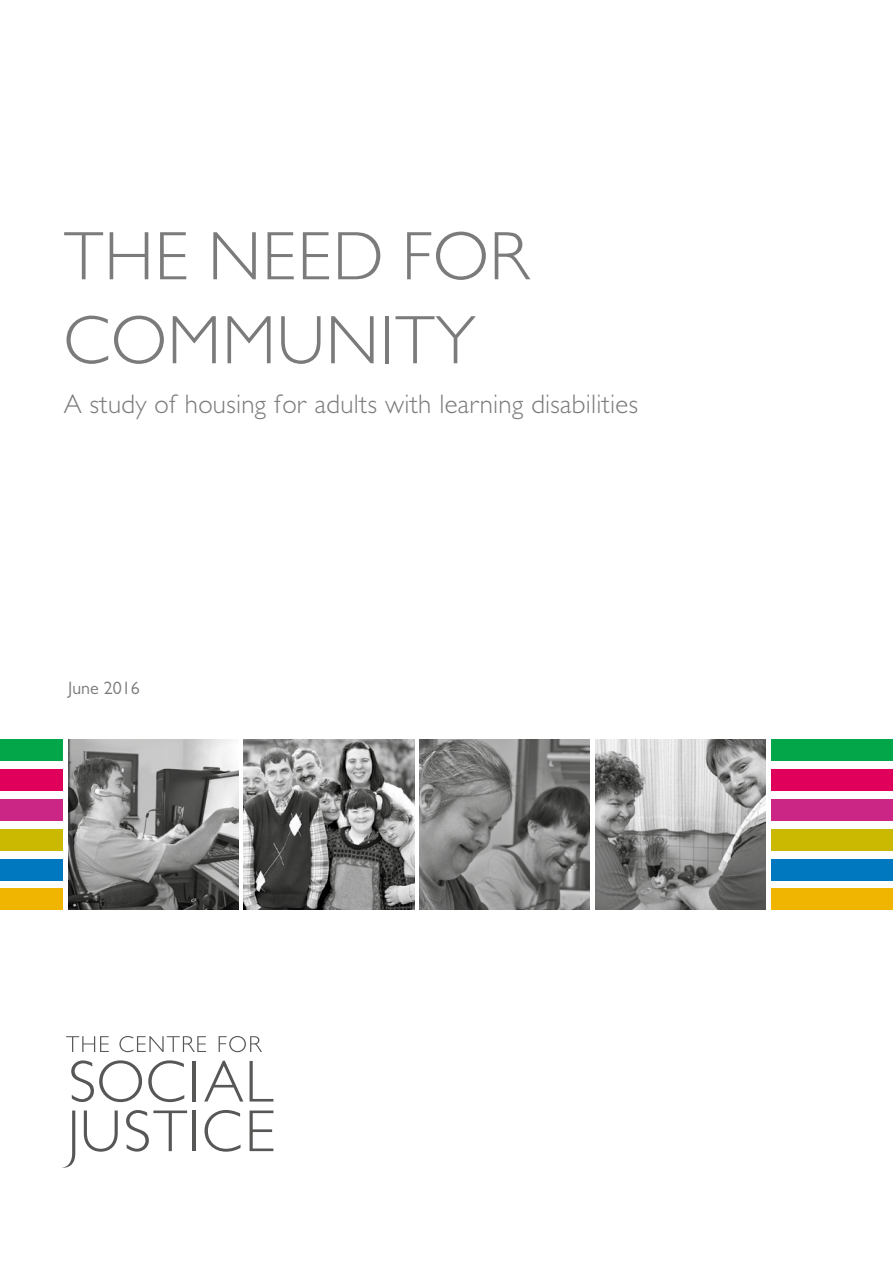
<style>
.page{position:relative;width:893px;height:1263px;background:#fff}
.page>*{position:absolute;margin:0;border:0;box-sizing:border-box;transform-origin:0 0}
.t1{font:300 69px/84px "Gill Sans MT Pro";letter-spacing:.01em;color:#7c7b7b}
.t2{font:300 27px "Gill Sans MT Pro";letter-spacing:.01em;color:#7c7b7b}
.t3{font:18px "Gill Sans MT Pro";color:#7c7b7b}
</style>
<div class="page">
<svg style="left:66px;top:1036px;width:43px;height:16px"></svg>
<svg style="left:119px;top:1036px;width:87px;height:16px"></svg>
<svg style="left:219px;top:1036px;width:43px;height:16px"></svg>
<svg style="left:71px;top:1060px;width:71px;height:42px"></svg>
<svg style="left:148px;top:1060px;width:36px;height:42px"></svg>
<hr style="left:193px;top:1061px;width:3px;height:40px;background:#575756">
<svg style="left:204px;top:1061px;width:39px;height:40px"></svg>
<svg style="left:250px;top:1061px;width:23px;height:40px"></svg>
<svg style="left:62px;top:1110px;width:13px;height:58px"></svg>
<svg style="left:84px;top:1110px;width:34px;height:42px"></svg>
<svg style="left:126px;top:1110px;width:61px;height:41px"></svg>
<hr style="left:193px;top:1110px;width:3px;height:41px;background:#575756">
<svg style="left:205px;top:1110px;width:36px;height:42px"></svg>
<svg style="left:250px;top:1110px;width:23px;height:41px"></svg>
<div style="left:0;top:740px;width:62px;height:21px;background:#04a64a"></div>
<div style="left:0;top:770px;width:62px;height:21px;background:#e0005b"></div>
<div style="left:0;top:799px;width:62px;height:22px;background:#cb2686"></div>
<div style="left:0;top:829px;width:62px;height:21px;background:#cab900"></div>
<div style="left:0;top:859px;width:62px;height:21px;background:#0078bf"></div>
<div style="left:0;top:889px;width:62px;height:21px;background:#f0b500"></div>
<img style="left:68px;top:740px;width:170px;height:170px">
<img style="left:244px;top:740px;width:170px;height:170px">
<img style="left:420px;top:740px;width:170px;height:170px">
<img style="left:595px;top:740px;width:170px;height:170px">
<div style="left:772px;top:740px;width:121px;height:21px;background:#04a64a"></div>
<div style="left:772px;top:770px;width:121px;height:21px;background:#e0005b"></div>
<div style="left:772px;top:799px;width:121px;height:22px;background:#cb2686"></div>
<div style="left:772px;top:829px;width:121px;height:21px;background:#cab900"></div>
<div style="left:772px;top:859px;width:121px;height:21px;background:#0078bf"></div>
<div style="left:772px;top:889px;width:121px;height:21px;background:#f0b500"></div>
<h1 class="t1" style="left:64px;top:213px;width:467px">THE NEED FOR<br>COMMUNITY</h1>
<p class="t2" style="left:64px;top:388px;width:576px">A study of housing for adults with learning disabilities</p>
<p class="t3" style="left:68px;top:678px;width:73px">June 2016</p>
</div>
